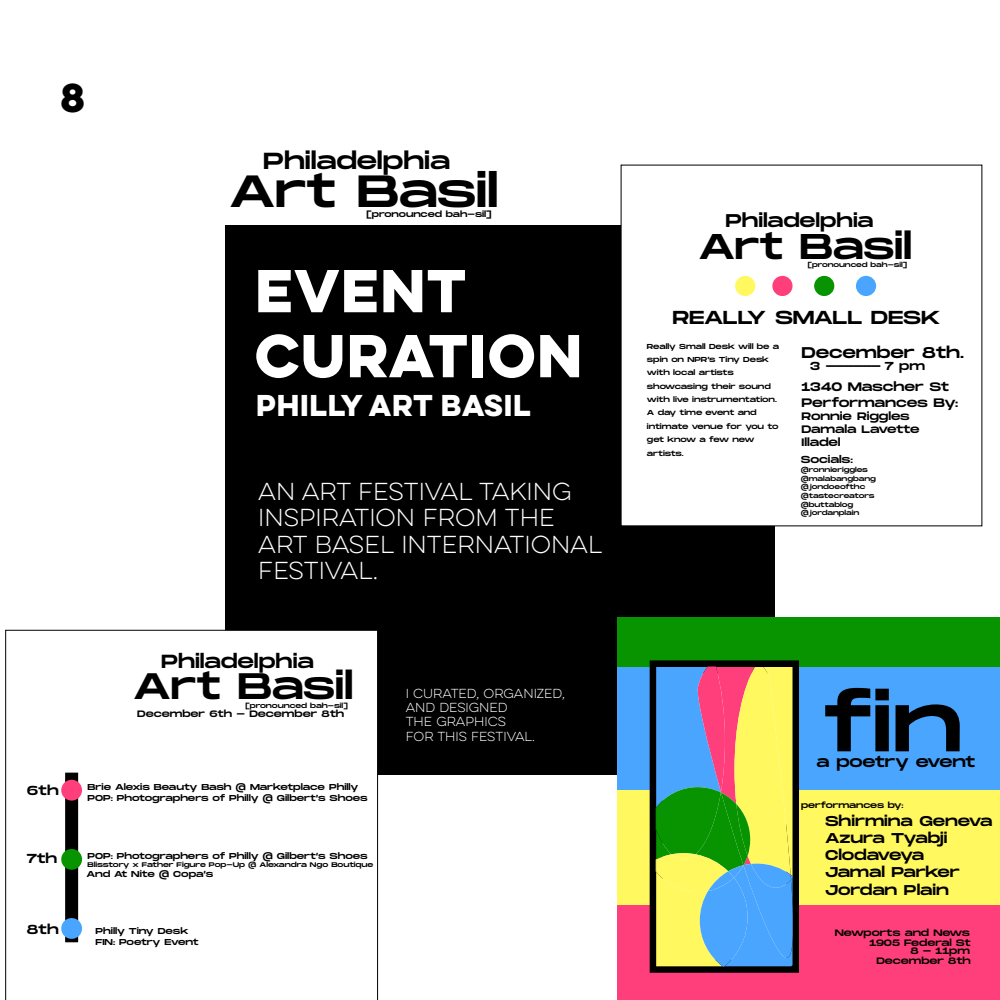
<style>
.page{position:relative;width:1000px;height:1000px;background:#fff}
.page>*{position:absolute;margin:0;border:0;box-sizing:border-box;transform-origin:0 0}
.t1{font:78.3px "Monument Extended";color:#000}
.t2{font:700 54.2px/65px "Lulo Clean One";letter-spacing:-.2em;color:#fff}
.t3{font:45.1px "Monument Extended";letter-spacing:-.015em;color:#000}
.t4{font:36.8px "Monument Extended";letter-spacing:-.015em;color:#000}
.t5{font:700 36px "Lulo Clean One";color:#000}
.t6{font:35.7px "Monument Extended";letter-spacing:-.015em;color:#000}
.t7{font:700 27px "Lulo Clean One";letter-spacing:-.2em;color:#fff}
.t8{font:23.2px "Monument Extended";letter-spacing:-.005em;color:#000}
.t9{font:22px/26.4px "Lulo Clean One";letter-spacing:-.2em;color:#fff}
.t10{font:19px "Monument Extended";letter-spacing:-.005em;color:#000}
.t11{font:18.8px "Monument Extended";letter-spacing:-.01em;color:#000}
.t12{font:18.4px "Monument Extended";letter-spacing:-.005em;color:#000}
.t13{font:15.5px "Monument Extended";letter-spacing:-.01em;color:#000}
.t14{font:15px "Monument Extended";letter-spacing:-.03em;color:#000}
.t15{font:14.2px/17px "Monument Extended";letter-spacing:-.01em;color:#000}
.t16{font:13px "Monument Extended";letter-spacing:-.005em;color:#000}
.t17{font:12.3px/16.7px "Monument Extended";letter-spacing:-.015em;color:#000}
.t18{font:11.7px/14.1px "Lulo Clean One";letter-spacing:-.2em;color:#fff}
.t19{font:11.5px "Monument Extended";color:#000}
.t20{font:10.8px/13px "Monument Extended";letter-spacing:-.01em;color:#000}
.t21{font:10.1px "Monument Extended";letter-spacing:-.01em;color:#000}
.t22{font:9.3px "Monument Extended";letter-spacing:-.01em;color:#000}
.t23{font:9.2px/9.4px "Monument Extended";letter-spacing:-.01em;color:#000;text-align:right}
.t24{font:8.6px/10.3px "Monument Extended";letter-spacing:-.01em;color:#000}
.t25{font:8.2px "Monument Extended";letter-spacing:-.01em;color:#000}
.t26{font:8.1px "Monument Extended";letter-spacing:-.015em;color:#000}
.t27{font:7.2px/13.3px "Monument Extended";letter-spacing:-.01em;color:#000}
.t28{font:6.7px "Monument Extended";letter-spacing:-.01em;color:#000}
.t29{font:6.5px/8.7px "Monument Extended";letter-spacing:-.01em;color:#000}
</style>
<div class="page">
<div style="left:225px;top:225px;width:550px;height:550px;background:#000"></div>
<div style="left:618px;top:618px;width:382px;height:49px;background:#089400"></div>
<div style="left:618px;top:667px;width:382px;height:124px;background:#4aa5ff"></div>
<div style="left:618px;top:905px;width:382px;height:95px;background:#ff3f7b"></div>
<div style="left:618px;top:791px;width:382px;height:114px;background:#fff85f"></div>
<div style="left:650px;top:660px;width:149px;height:313px;background:#000"></div>
<svg style="left:656px;top:667px;width:138px;height:300px"></svg>
<div style="left:621px;top:165px;width:361px;height:361px;background:#fff"></div>
<div style="left:856px;top:276px;width:20px;height:20px;background:#4aa5ff;border-radius:50%"></div>
<div style="left:814px;top:276px;width:20px;height:20px;background:#089400;border-radius:50%"></div>
<div style="left:772px;top:276px;width:21px;height:20px;background:#ff3f7b;border-radius:50%"></div>
<div style="left:735px;top:276px;width:20px;height:20px;background:#fff85f;border-radius:50%"></div>
<svg style="left:5px;top:630px;width:373px;height:370px"></svg>
<div style="left:65px;top:773px;width:13px;height:169px;background:#000"></div>
<div style="left:61px;top:918px;width:21px;height:21px;background:#4aa5ff;border-radius:50%"></div>
<div style="left:61px;top:849px;width:21px;height:21px;background:#089400;border-radius:50%"></div>
<div style="left:61px;top:780px;width:21px;height:21px;background:#ff3f7b;border-radius:50%"></div>
<h3 class="t5" style="left:60px;top:70px;width:34px">8</h3>
<h3 class="t8" style="left:263px;top:144px;width:189px">Philadelphia</h3>
<h3 class="t3" style="left:229px;top:158px;width:271px">Art Basil</h3>
<p class="t25" style="left:366px;top:208px;width:127px">[pronounced bah-sil]</p>
<h2 class="t2" style="left:255px;top:257px;width:341px">EVENT<br>CURATION</h2>
<h3 class="t7" style="left:256px;top:385px;width:282px">PHILLY ART BASIL</h3>
<h3 class="t9" style="left:258px;top:478px;width:350px">AN ART FESTIVAL TAKING<br>INSPIRATION FROM THE<br>ART BASEL INTERNATIONAL<br>FESTIVAL.</h3>
<h3 class="t10" style="left:161px;top:648px;width:154px">Philadelphia</h3>
<h3 class="t4" style="left:133px;top:659px;width:222px">Art Basil</h3>
<p class="t28" style="left:245px;top:701px;width:104px">[pronounced bah-sil]</p>
<p class="t22" style="left:137px;top:707px;width:209px">December 6th - December 8th</p>
<h3 class="t18" style="left:406px;top:687px;width:163px">I CURATED, ORGANIZED,<br>AND DESIGNED<br>THE GRAPHICS<br>FOR THIS FESTIVAL.</h3>
<h3 class="t16" style="left:27px;top:781px;width:33px">6th</h3>
<h3 class="t16" style="left:27px;top:849px;width:32px">7th</h3>
<p class="t24" style="left:88px;top:782px;width:272px">Brie Alexis Beauty Bash @ Marketplace Philly</p>
<p class="t24" style="left:88px;top:793px;width:282px">POP: Photographers of Philly @ Gilbert’s Shoes</p>
<p class="t24" style="left:88px;top:851px;width:282px">POP: Photographers of Philly @ Gilbert’s Shoes</p>
<p class="t28" style="left:88px;top:860px;width:287px">Blisstory x Father Figure Pop-Up @ Alexandra Ngo Boutique</p>
<p class="t24" style="left:86px;top:868px;width:128px">And At Nite @ Copa’s</p>
<h3 class="t16" style="left:27px;top:920px;width:33px">8th</h3>
<p class="t24" style="left:96px;top:926px;width:105px">Philly Tiny Desk<br>FIN: Poetry Event</p>
<h3 class="t12" style="left:725px;top:208px;width:150px">Philadelphia</h3>
<h3 class="t6" style="left:698px;top:220px;width:215px">Art Basil</h3>
<p class="t29" style="left:808px;top:260px;width:101px">[pronounced bah-sil]</p>
<h3 class="t11" style="left:673px;top:304px;width:269px">REALLY SMALL DESK</h3>
<h3 class="t13" style="left:802px;top:342px;width:164px">December 8th.</h3>
<h3 class="t19" style="left:810px;top:357px;width:116px">3 ------ 7 pm</h3>
<p class="t27" style="left:647px;top:339px;width:134px">Really Small Desk will be a spin on NPR’s Tiny Desk with local artists showcasing their sound with live instrumentation.<br>A day time event and intimate venue for you to get know a few new artists.</p>
<h3 class="t17" style="left:802px;top:378px;width:158px">1340 Mascher St<br>Performances By:</h3>
<p class="t20" style="left:802px;top:410px;width:120px">Ronnie Riggles<br>Damala Lavette<br>Illadel</p>
<p class="t21" style="left:801px;top:452px;width:54px">Socials:</p>
<p class="t29" style="left:801px;top:465px;width:77px">@ronnieriggles @malabangbang @jondoeofthc @tastecreators @buttablog @jordanplain</p>
<h1 class="t1" style="left:823px;top:667px;width:142px">fin</h1>
<h3 class="t14" style="left:817px;top:751px;width:160px">a poetry event</h3>
<p class="t26" style="left:801px;top:799px;width:104px">performances by:</p>
<h3 class="t15" style="left:825px;top:813px;width:169px">Shirmina Geneva<br>Azura Tyabji<br>Clodaveya<br>Jamal Parker<br>Jordan Plain</h3>
<p class="t23" style="left:835px;top:928px;width:137px">Newports and News<br>1905 Federal St</p>
<p class="t23" style="left:877px;top:946px;width:96px">8 - 11pm<br>December 8th</p>
</div>
